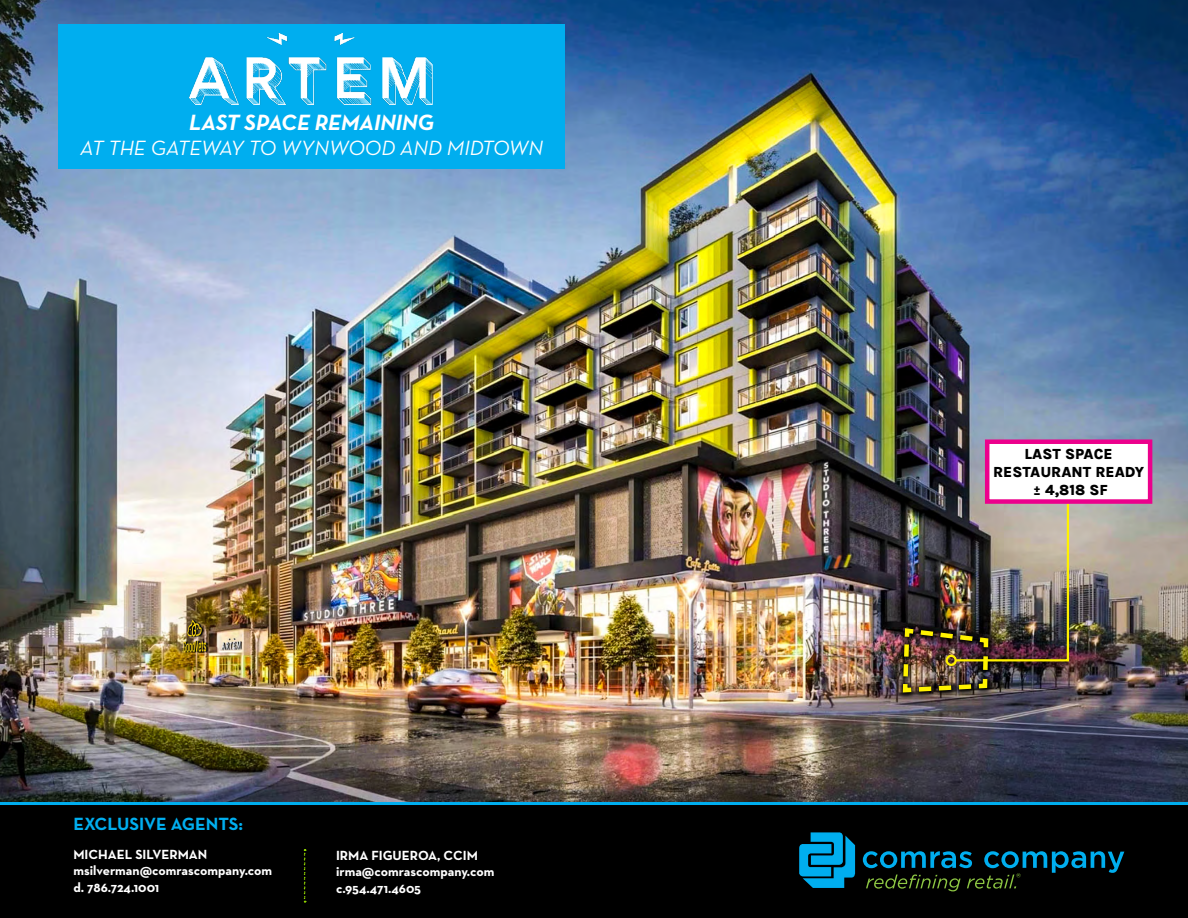
<style>
.page{position:relative;width:1188px;height:918px;background:#000}
.page>*{position:absolute;margin:0;border:0;box-sizing:border-box;transform-origin:0 0}
.t1{font:italic 700 22.5px "Neutra Text";color:#fff}
.t2{font:italic 21px "Neutra Text";color:#fff}
.t3{font:700 18px "Neutra Text";color:#00aeef}
.t4{font:15px/18px "Karla";color:#000;text-align:center}
.t5{font:700 13.5px/16.5px "Neutra Text";color:#fff}
</style>
<div class="page">
<svg style="left:304px;top:849px;width:2px;height:53px"></svg>
<svg style="left:799px;top:832px;width:56px;height:56px"></svg>
<svg style="left:863px;top:851px;width:261px;height:40px"></svg>
<img style="left:0;top:0;width:1188px;height:805px">
<div style="left:58px;top:24px;width:507px;height:144px;background:#00aeef"></div>
<img style="left:189px;top:33px;width:244px;height:71px">
<svg style="left:896px;top:621px;width:99px;height:78px"></svg>
<img style="left:900px;top:502px;width:170px;height:193px">
<div style="left:946px;top:655px;width:11px;height:11px;border:2px solid #fff200;border-radius:50%"></div>
<div style="left:985px;top:439px;width:167px;height:65px;background:#fff;border:4px solid #ec008c"></div>
<h1 class="t1" style="left:189px;top:109px;width:247px">LAST SPACE REMAINING</h1>
<h2 class="t2" style="left:80px;top:136px;width:464px">AT THE GATEWAY TO WYNWOOD AND MIDTOWN</h2>
<h3 class="t3" style="left:73px;top:813px;width:171px">EXCLUSIVE AGENTS:</h3>
<p class="t5" style="left:73px;top:846px;width:200px">MICHAEL SILVERMAN msilverman@comrascompany.com d. 786.724.1001</p>
<p class="t5" style="left:336px;top:847px;width:160px">IRMA FIGUEROA, CCIM irma@comrascompany.com c.954.471.4605</p>
<p class="t4" style="left:993px;top:445px;width:153px">LAST SPACE<br>RESTAURANT READY ± 4,818 SF</p>
</div>
